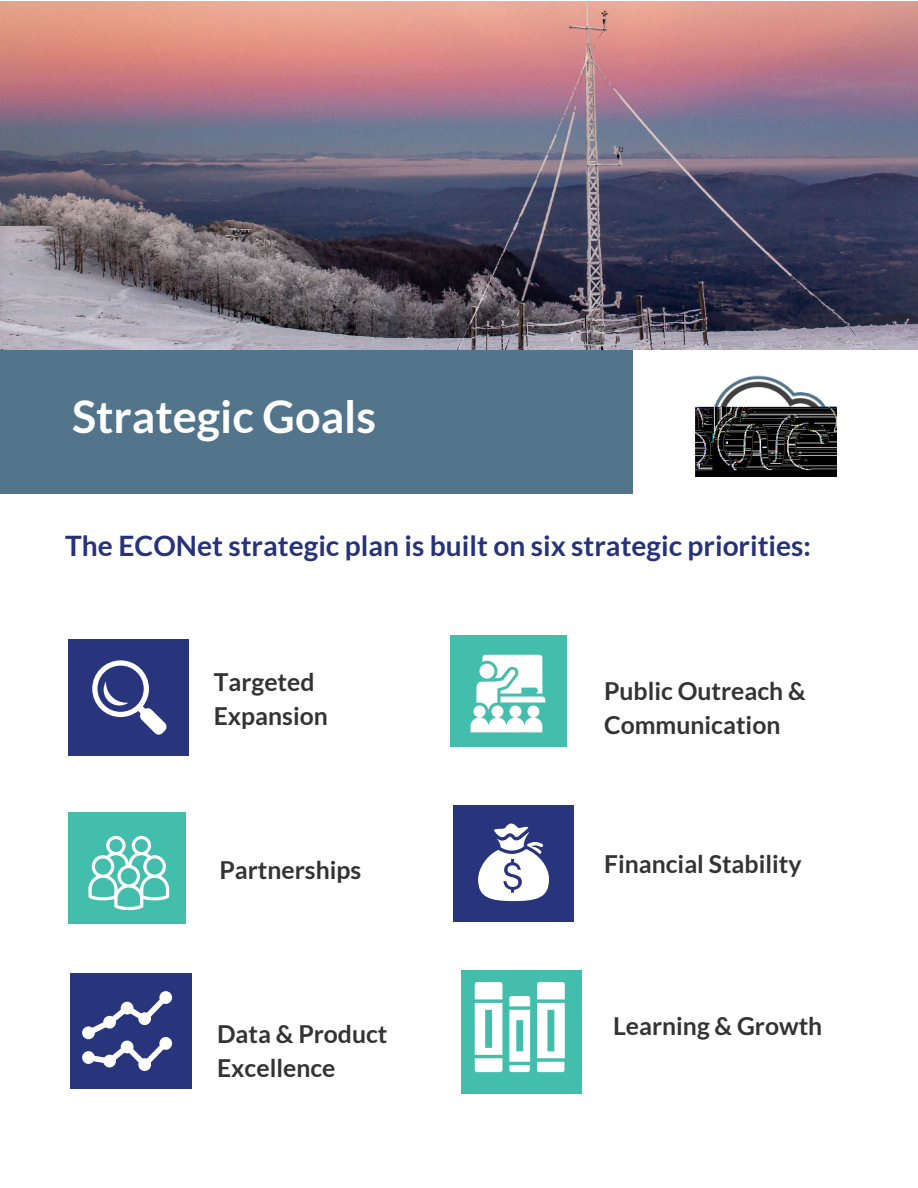
<style>
.page{position:relative;width:918px;height:1188px;background:#fff}
.page>*{position:absolute;margin:0;border:0;box-sizing:border-box;transform-origin:0 0}
.t1{font:700 45px "Lato";color:#fff}
.t2{font:700 28.2px "Lato";color:#26327a}
.t3{font:700 24.75px/33.8px "Lato";color:#333}
</style>
<div class="page">
<div style="left:69px;top:812px;width:117px;height:112px;background:#43beac"></div>
<div style="left:0;top:349px;width:632px;height:145px;background:#52758c"></div>
<div style="left:69px;top:639px;width:120px;height:117px;background:#28357c"></div>
<div style="left:70px;top:973px;width:121px;height:116px;background:#28357c"></div>
<div style="left:450px;top:636px;width:117px;height:111px;background:#43beac"></div>
<svg style="left:470px;top:635px;width:75px;height:97px"></svg>
<div style="left:453px;top:806px;width:121px;height:116px;background:#28357c"></div>
<svg style="left:478px;top:824px;width:71px;height:77px"></svg>
<div style="left:461px;top:970px;width:121px;height:123px;background:#43beac"></div>
<svg style="left:92px;top:660px;width:74px;height:75px"></svg>
<svg style="left:88px;top:836px;width:81px;height:74px"></svg>
<img style="left:0;top:1px;width:918px;height:349px">
<img style="left:695px;top:375px;width:142px;height:102px">
<svg style="left:475px;top:982px;width:90px;height:90px"></svg>
<svg style="left:82px;top:991px;width:90px;height:80px"></svg>
<h1 class="t1" style="left:72px;top:391px;width:306px">Strategic Goals</h1>
<p class="t2" style="left:65px;top:529px;width:747px">The ECONet strategic plan is built on six strategic priorities:</p>
<p class="t3" style="left:214px;top:665px;width:116px">Targeted<br>Expansion</p>
<p class="t3" style="left:604px;top:674px;width:203px">Public Outreach &amp;<br>Communication</p>
<p class="t3" style="left:219px;top:852px;width:143px">Partnerships</p>
<p class="t3" style="left:604px;top:847px;width:199px">Financial Stability</p>
<p class="t3" style="left:217px;top:1017px;width:172px">Data &amp; Product<br>Excellence</p>
<p class="t3" style="left:613px;top:1009px;width:211px">Learning &amp; Growth</p>
</div>
